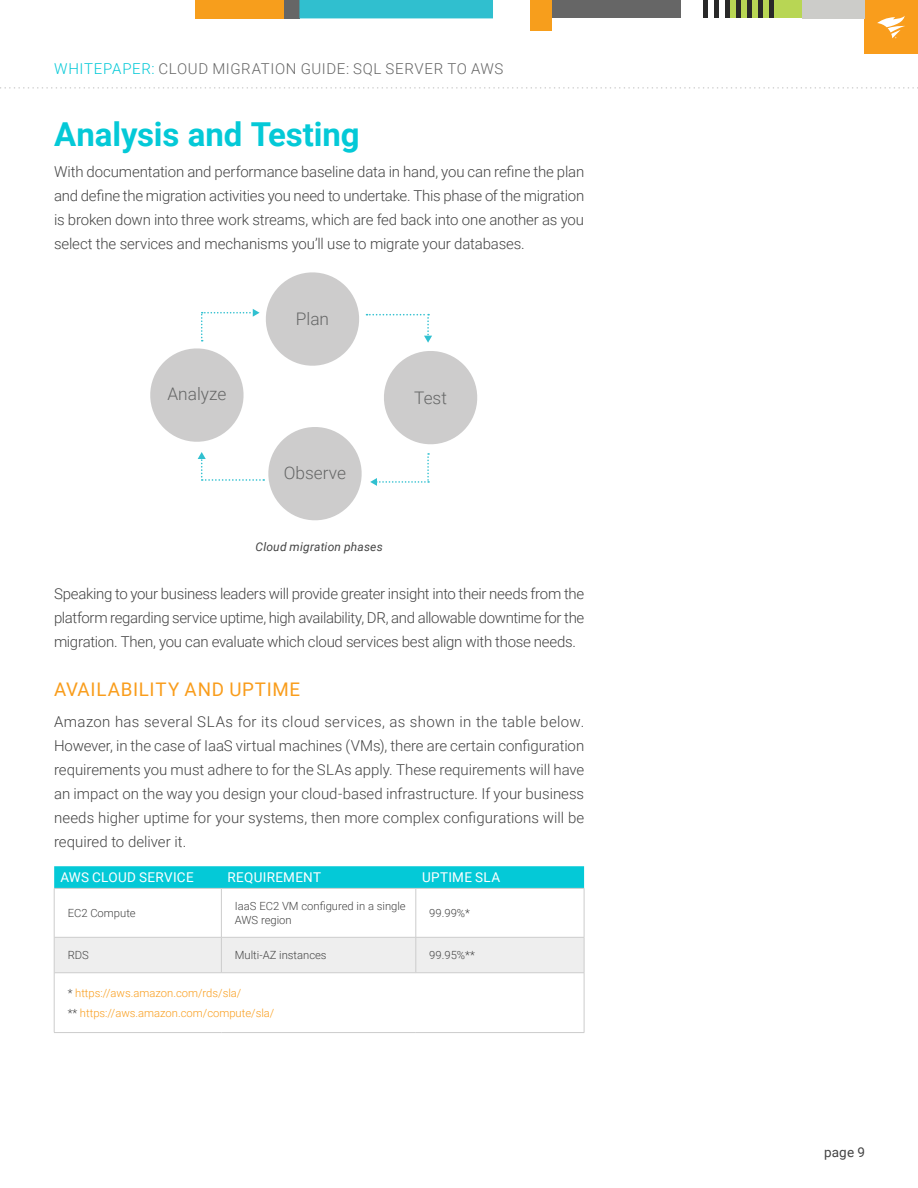
<style>
.page{position:relative;width:918px;height:1188px;background:#fff}
.page>*{position:absolute;margin:0;border:0;box-sizing:border-box;transform-origin:0 0}
.Main_Headline{font:700 33px "Roboto";letter-spacing:-.005em;color:#04c9d7}
.Section_Headline__h1{font:18.75px "Roboto";letter-spacing:.035em;color:#f99d1c}
.t1{font:300 17.25px "Roboto";color:#666767}
.By_ensuring_you_carr{font:300 15px/24px "Roboto";letter-spacing:-.01em;color:#444;text-align:justify}
.t2{font:300 15px "Roboto";letter-spacing:.045em;color:#666}
.Table_Header_-_Left{font:13.5px "Roboto";letter-spacing:.02em;color:#fff}
.t3{font:13.5px "Roboto";color:#444}
.figure_caption{font:italic 12px "Roboto";letter-spacing:.015em;color:#444}
.Table_Body_-_Left_Al{font:300 11.25px/13.5px "Roboto";color:#444}
.Table_Body_-_Left_Al-2{font:300 11.25px "Roboto";color:#f99d1c}
.s1{color:#04c9d7}
.s2{color:#444}
</style>
<div class="page">
<svg style="left:0;top:87px;width:918px;height:2px"></svg>
<div style="left:864px;top:0;width:54px;height:54px;background:#f99d1c"></div>
<svg style="left:877px;top:16px;width:28px;height:22px"></svg>
<div style="left:530px;top:0;width:151px;height:18px;background:#666"></div>
<div style="left:530px;top:0;width:22px;height:31px;background:#f79e1c"></div>
<div style="left:195px;top:0;width:89px;height:18px;background:#f79e1c"></div>
<div style="left:284px;top:0;width:15px;height:18px;background:#666"></div>
<div style="left:299px;top:0;width:194px;height:18px;background:#30bfcf"></div>
<div style="left:728px;top:0;width:116px;height:18px;background:#b8d654"></div>
<hr style="left:704px;top:0;width:4px;height:18px;background:#292929">
<hr style="left:715px;top:0;width:4px;height:18px;background:#292929">
<div style="left:725px;top:0;width:5px;height:18px;background:#292929"></div>
<div style="left:736px;top:0;width:5px;height:18px;background:#292929"></div>
<div style="left:747px;top:0;width:5px;height:18px;background:#292929"></div>
<div style="left:758px;top:0;width:5px;height:18px;background:#292929"></div>
<div style="left:769px;top:0;width:5px;height:18px;background:#292929"></div>
<div style="left:802px;top:0;width:62px;height:18px;background:#ccccc9"></div>
<svg style="left:54px;top:866px;width:530px;height:22px;background:#08c9d7"></svg>
<svg style="left:55px;top:889px;width:529px;height:143px"></svg>
<div style="left:55px;top:938px;width:529px;height:34px;background:#eee"></div>
<hr style="left:221px;top:889px;width:1px;height:48px;background:#ccc">
<hr style="left:416px;top:889px;width:1px;height:48px;background:#ccc">
<hr style="left:54px;top:973px;width:1px;height:59px;background:#ccc">
<hr style="left:584px;top:973px;width:1px;height:59px;background:#ccc">
<hr style="left:54px;top:1032px;width:167px;height:1px;background:#ccc">
<hr style="left:221px;top:1032px;width:195px;height:1px;background:#ccc">
<hr style="left:416px;top:1032px;width:168px;height:1px;background:#ccc">
<hr style="left:54px;top:888px;width:167px;height:1px;background:#ccc">
<hr style="left:54px;top:889px;width:1px;height:48px;background:#ccc">
<hr style="left:221px;top:888px;width:195px;height:1px;background:#ccc">
<hr style="left:416px;top:888px;width:168px;height:1px;background:#ccc">
<hr style="left:584px;top:889px;width:1px;height:48px;background:#ccc">
<hr style="left:54px;top:937px;width:167px;height:1px;background:#ccc">
<hr style="left:221px;top:937px;width:195px;height:1px;background:#ccc">
<hr style="left:416px;top:937px;width:168px;height:1px;background:#ccc">
<hr style="left:54px;top:972px;width:167px;height:1px;background:#ccc">
<hr style="left:221px;top:972px;width:195px;height:1px;background:#ccc">
<hr style="left:416px;top:972px;width:168px;height:1px;background:#ccc">
<hr style="left:54px;top:937px;width:1px;height:36px;background:#ccc">
<hr style="left:221px;top:938px;width:1px;height:35px;background:#ccc">
<hr style="left:416px;top:938px;width:1px;height:35px;background:#ccc">
<hr style="left:584px;top:937px;width:1px;height:36px;background:#ccc">
<svg style="left:150px;top:272px;width:328px;height:249px"></svg>
<p class="t2" style="left:54px;top:58px;width:451px"><span class="s1">WHITEPAPER:</span> CLOUD MIGRATION GUIDE: SQL SERVER TO AWS</p>
<p class="Main_Headline" style="left:54px;top:111px;width:307px">Analysis and Testing</p>
<p class="By_ensuring_you_carr" style="left:54px;top:159px;width:532px">With documentation and performance baseline data in hand, you can refine the plan and define the migration activities you need to undertake. This phase of the migration is broken down into three work streams, which are fed back into one another as you select the services and mechanisms you’ll use to migrate your databases.</p>
<p class="t1" style="left:296px;top:307px;width:35px">Plan</p>
<p class="t1" style="left:167px;top:382px;width:60px">Analyze</p>
<p class="t1" style="left:414px;top:385px;width:34px">Test</p>
<p class="t1" style="left:284px;top:461px;width:64px">Observe</p>
<p class="figure_caption" style="left:255px;top:538px;width:129px">Cloud migration phases</p>
<p class="By_ensuring_you_carr" style="left:54px;top:581px;width:532px">Speaking to your business leaders will provide greater insight into their needs from the platform regarding service uptime, high availability, DR, and allowable downtime for the migration. Then, you can evaluate which cloud services best align with those needs.</p>
<p class="Section_Headline__h1" style="left:54px;top:676px;width:247px">AVAILABILITY AND UPTIME</p>
<p class="By_ensuring_you_carr" style="left:54px;top:709px;width:532px">Amazon has several SLAs for its cloud services, as shown in the table below.<br>However, in the case of IaaS virtual machines (VMs), there are certain configuration requirements you must adhere to for the SLAs apply. These requirements will have an impact on the way you design your cloud-based infrastructure. If your business needs higher uptime for your systems, then more complex configurations will be required to deliver it.</p>
<p class="Table_Header_-_Left" style="left:60px;top:868px;width:135px">AWS CLOUD SERVICE</p>
<p class="Table_Header_-_Left" style="left:228px;top:868px;width:95px">REQUIREMENT</p>
<p class="Table_Header_-_Left" style="left:422px;top:868px;width:80px">UPTIME SLA</p>
<p class="Table_Body_-_Left_Al" style="left:68px;top:906px;width:70px">EC2 Compute</p>
<p class="Table_Body_-_Left_Al" style="left:235px;top:899px;width:172px">IaaS EC2 VM configured in a single<br>AWS region</p>
<p class="Table_Body_-_Left_Al" style="left:429px;top:906px;width:42px">99.99%*</p>
<p class="Table_Body_-_Left_Al" style="left:68px;top:948px;width:23px">RDS</p>
<p class="Table_Body_-_Left_Al" style="left:235px;top:948px;width:93px">Multi-AZ instances</p>
<p class="Table_Body_-_Left_Al" style="left:429px;top:948px;width:47px">99.95%**</p>
<p class="Table_Body_-_Left_Al-2" style="left:68px;top:985px;width:175px"><span class="s2">*</span> https://aws.amazon.com/rds/sla/</p>
<p class="Table_Body_-_Left_Al-2" style="left:68px;top:1005px;width:208px"><span class="s2">**</span> https://aws.amazon.com/compute/sla/</p>
<p class="t3" style="left:824px;top:1143px;width:42px">page 9</p>
</div>
